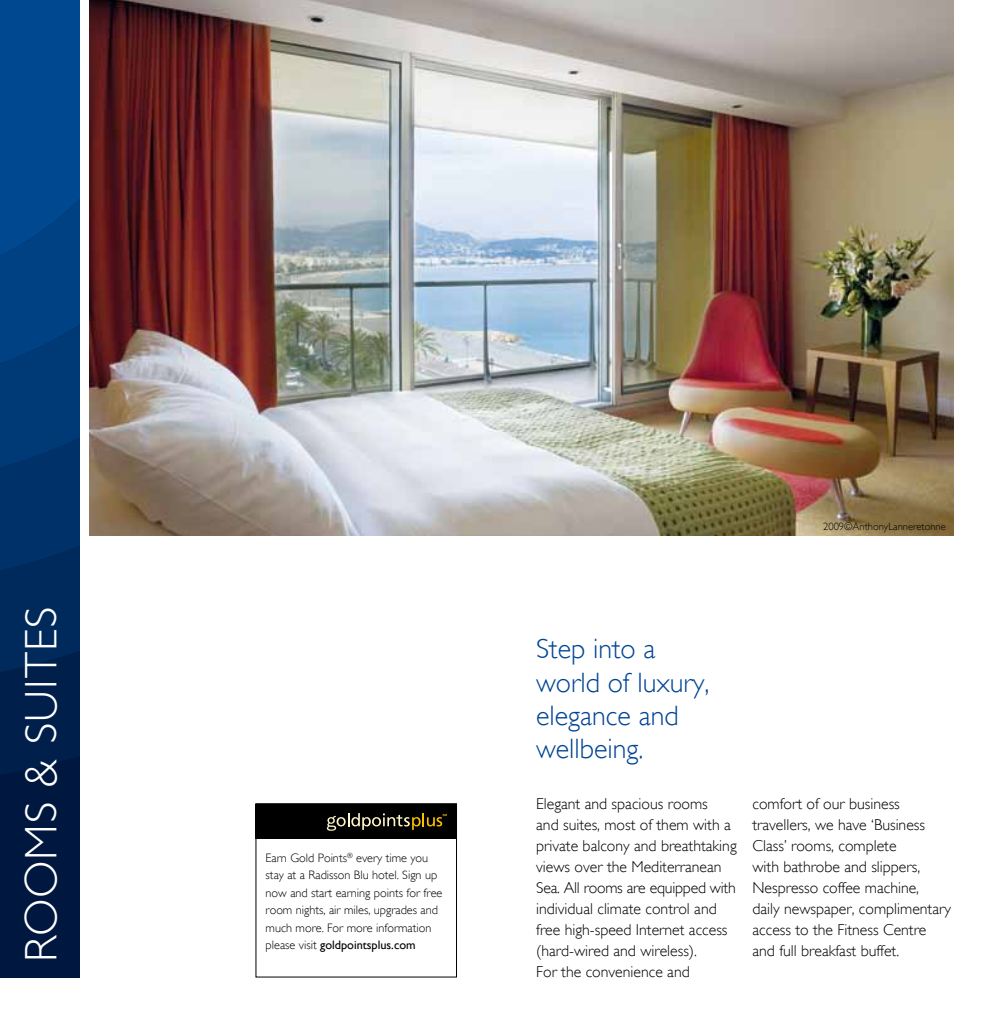
<style>
.page{position:relative;width:993px;height:1017px;background:#fff}
.page>*{position:absolute;margin:0;border:0;box-sizing:border-box;transform-origin:0 0}
.t1{font:300 45.5px "Gill Sans WGL";letter-spacing:.025em;color:#fff}
.t2{font:300 28px/33.2px "Gill Sans WGL";color:#004494}
.t3{font:300 15.75px/21px "Gill Sans WGL";color:#000}
.t4{font:300 12.25px/17.5px "Gill Sans WGL";color:#000}
.t5{font:300 10.5px "Gill Sans WGL";color:#000}
.s1{font-weight:400}
</style>
<div class="page">
<div style="left:0;top:0;width:79px;height:977px;background:#001840"></div>
<svg style="left:0;top:686px;width:79px;height:88px;fill:#00204b"></svg>
<svg style="left:0;top:587px;width:79px;height:99px;fill:#002a5b"></svg>
<svg style="left:0;top:488px;width:79px;height:99px;background:#002f65"></svg>
<svg style="left:0;top:0;width:79px;height:488px;background:#004183"></svg>
<img style="left:89px;top:0;width:863px;height:536px">
<div style="left:255px;top:804px;width:201px;height:34px;background:#000"></div>
<svg style="left:327px;top:813px;width:119px;height:18px"></svg>
<h1 class="t1" style="left:11px;top:962px;width:358px;rotate:-90deg">rooms &amp; Suites</h1>
<p class="t4" style="left:265px;top:849px;width:178px">Earn Gold Points<sup>®</sup> every time you stay at a Radisson Blu hotel. Sign up now and start earning points for free room nights, air miles, upgrades and much more. For more information please visit <span class="s1">goldpointsplus.com</span></p>
<h2 class="t2" style="left:536px;top:632px;width:175px">Step into a world of luxury, elegance and wellbeing.</h2>
<p class="t5" style="left:822px;top:519px;width:124px">2009©AnthonyLanneretonne</p>
<p class="t3" style="left:536px;top:793px;width:202px">Elegant and spacious rooms<br>and suites, most of them with a private balcony and breathtaking views over the M editerranean<br>Sea. All rooms are equipped with individual climate control and free high-speed I nternet access (hard-wired and wireless).<br>For the convenience and</p>
<p class="t3" style="left:752px;top:793px;width:200px">comfort of our business travellers, we have ‘Business<br>Class’ rooms, complete<br>with bathrobe and slippers,<br>Nespresso coffee machine,<br>daily newspaper, complimentary access to the Fitness Centre and full breakfast buffet.</p>
</div>
